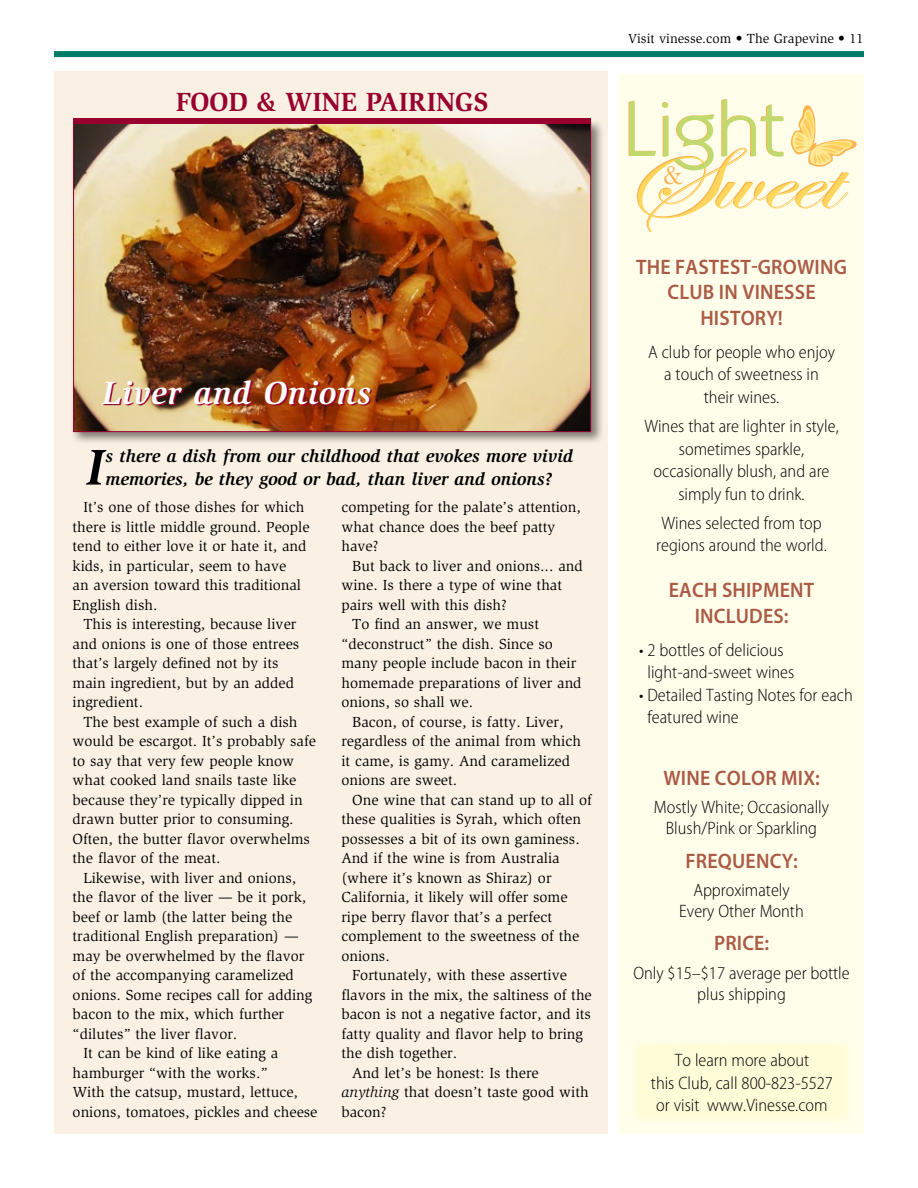
<style>
.page{position:relative;width:918px;height:1188px;background:#fff}
.page>*{position:absolute;margin:0;border:0;box-sizing:border-box;transform-origin:0 0}
.t1{font:italic 700 51.6px "Slimbach Std";color:#000}
.t2{font:italic 700 33px "Slimbach Std";letter-spacing:.02em;color:#fff}
.t3{font:27.75px "Baskerville";color:#fcb24e}
.t4{font:700 27px "Slimbach Std";color:#98002e}
.t5{font:600 21px/25.5px "Myriad Pro";letter-spacing:.01em;color:#ab5a45;text-align:center;scale:.95 1}
.t6{font:300 semi-condensed 18px/22.5px "Myriad Pro";color:#000;text-align:center}
.t7{font:italic 700 18px/22.5px "Slimbach Std";color:#000}
.t8{font:15px/19.5px "Slimbach Std";color:#000}
.t9{font:13.5px "Slimbach Std";color:#000}
.s1{font-style:italic}
</style>
<div class="page">
<div style="left:54px;top:51px;width:810px;height:6px;background:#007d68"></div>
<div style="left:55px;top:72px;width:553px;height:1062px;background:#faf1e4"></div>
<div style="left:70px;top:118px;width:534px;height:328px;background:#000;opacity:.5"></div>
<img style="left:75px;top:124px;width:514px;height:306px">
<div style="left:73px;top:118px;width:518px;height:6px;background:#98002e"></div>
<img style="left:104px;top:382px;width:268px;height:24px">
<div style="left:620px;top:75px;width:244px;height:1059px;background:#fffeeb"></div>
<div style="left:634px;top:1042px;width:216px;height:80px;background:#fffdd8"></div>
<svg style="left:628px;top:99px;width:229px;height:133px"></svg>
<h3 class="t4" style="left:176px;top:86px;width:19px">FOOD</h3>
<h3 class="t4" style="left:257px;top:86px;width:47px">&amp; WINE</h3>
<h3 class="t4" style="left:366px;top:86px;width:17px">PAIRINGS</h3>
<h2 class="t2" style="left:103px;top:374px;width:270px">Liver and Onions</h2>
<h1 class="t1" style="left:86px;top:437px;width:19px">I</h1>
<p class="t7" style="left:106px;top:445px;width:469px">s there a dish from our childhood that evokes more vivid memories, be they good or bad, than liver and onions?</p>
<p class="t8" style="left:73px;top:498px;width:239px;text-indent:11px">It’s one of those dishes for which there is little middle ground. People tend to either love it or hate it, and kids, in particular, seem to have<br>an aversion toward this traditional<br>English dish.</p>
<p class="t8" style="left:73px;top:615px;width:228px;text-indent:11px">This is interesting, because liver and onions is one of those entrees that’s largely defined not by its main ingredient, but by an added ingredient.</p>
<p class="t8" style="left:73px;top:712px;width:245px;text-indent:11px">The best example of such a dish would be escargot. It’s probably safe to say that very few people know what cooked land snails taste like because they’re typically dipped in drawn butter prior to consuming.<br>Often, the butter flavor overwhelms the flavor of the meat.</p>
<p class="t8" style="left:83px;top:868px;width:214px">Likewise, with liver and onions,</p>
<p class="t8" style="left:73px;top:888px;width:235px">the flavor of the liver — be it pork,</p>
<p class="t8" style="left:73px;top:907px;width:221px">beef or lamb (the latter being the</p>
<p class="t8" style="left:73px;top:927px;width:228px">traditional English preparation) —</p>
<p class="t8" style="left:73px;top:946px;width:233px">may be overwhelmed by the flavor</p>
<p class="t8" style="left:73px;top:966px;width:223px">of the accompanying caramelized</p>
<p class="t8" style="left:73px;top:985px;width:241px">onions. Some recipes call for adding</p>
<p class="t8" style="left:73px;top:1005px;width:213px">bacon to the mix, which further</p>
<p class="t8" style="left:73px;top:1024px;width:166px">“dilutes” the liver flavor.</p>
<p class="t8" style="left:83px;top:1044px;width:196px">It can be kind of like eating a</p>
<p class="t8" style="left:73px;top:1063px;width:197px">hamburger “with the works.”</p>
<p class="t8" style="left:73px;top:1083px;width:227px">With the catsup, mustard, lettuce,</p>
<p class="t8" style="left:73px;top:1102px;width:246px">onions, tomatoes, pickles and cheese</p>
<p class="t8" style="left:341px;top:498px;width:241px">competing for the palate’s attention, what chance does the beef patty have?</p>
<p class="t8" style="left:352px;top:556px;width:232px">But back to liver and onions... and</p>
<p class="t8" style="left:341px;top:576px;width:222px">wine. Is there a type of wine that</p>
<p class="t8" style="left:341px;top:595px;width:167px">pairs well with this dish?</p>
<p class="t8" style="left:352px;top:615px;width:188px">To find an answer, we must</p>
<p class="t8" style="left:341px;top:634px;width:213px">“deconstruct” the dish. Since so</p>
<p class="t8" style="left:341px;top:654px;width:236px">many people include bacon in their</p>
<p class="t8" style="left:341px;top:673px;width:242px">homemade preparations of liver and</p>
<p class="t8" style="left:341px;top:693px;width:133px">onions, so shall we.</p>
<p class="t8" style="left:352px;top:712px;width:213px">Bacon, of course, is fatty. Liver,</p>
<p class="t8" style="left:341px;top:732px;width:241px">regardless of the animal from which</p>
<p class="t8" style="left:341px;top:751px;width:230px">it came, is gamy. And caramelized</p>
<p class="t8" style="left:341px;top:771px;width:117px">onions are sweet.</p>
<p class="t8" style="left:352px;top:790px;width:241px">One wine that can stand up to all of</p>
<p class="t8" style="left:341px;top:810px;width:241px">these qualities is Syrah, which often</p>
<p class="t8" style="left:341px;top:829px;width:240px">possesses a bit of its own gaminess.</p>
<p class="t8" style="left:341px;top:849px;width:220px">And if the wine is from Australia</p>
<p class="t8" style="left:341px;top:868px;width:212px">(where it’s known as Shiraz) or</p>
<p class="t8" style="left:341px;top:888px;width:228px">California, it likely will offer some</p>
<p class="t8" style="left:341px;top:907px;width:212px">ripe berry flavor that’s a perfect</p>
<p class="t8" style="left:341px;top:927px;width:239px">complement to the sweetness of the</p>
<p class="t8" style="left:341px;top:946px;width:50px">onions.</p>
<p class="t8" style="left:352px;top:966px;width:216px">Fortunately, with these assertive</p>
<p class="t8" style="left:341px;top:985px;width:252px">flavors in the mix, the saltiness of the</p>
<p class="t8" style="left:341px;top:1005px;width:251px">bacon is not a negative factor, and its</p>
<p class="t8" style="left:341px;top:1024px;width:243px">fatty quality and flavor help to bring</p>
<p class="t8" style="left:341px;top:1044px;width:117px">the dish together.</p>
<p class="t8" style="left:352px;top:1063px;width:188px">And let’s be honest: Is there</p>
<p class="t8" style="left:341px;top:1083px;width:249px"><span class="s1">anything</span> that doesn’t taste good with</p>
<p class="t8" style="left:341px;top:1102px;width:47px">bacon?</p>
<p class="t9" style="left:628px;top:31px;width:237px">Visit vinesse.com • The Grapevine • 11</p>
<h3 class="t3" style="left:663px;top:159px;width:21px">&amp;</h3>
<h3 class="t5" style="left:636px;top:254px;width:224px">THE FASTEST-GROWING<br>CLUB IN VINESSE<br>HISTORY!</h3>
<p class="t6" style="left:648px;top:341px;width:188px">A club for people who enjoy a touch of sweetness in their wines.</p>
<p class="t6" style="left:644px;top:415px;width:196px">Wines that are lighter in style, sometimes sparkle, occasionally blush, and are simply fun to drink.</p>
<p class="t6" style="left:656px;top:512px;width:172px;text-align:left">Wines selected from top regions around the world.</p>
<h3 class="t5" style="left:669px;top:578px;width:155px">EACH SHIPMENT<br>INCLUDES:</h3>
<p class="t6" style="left:639px;top:639px;width:157px">• 2 bottles of delicious light-and-sweet wines</p>
<p class="t6" style="left:648px;top:684px;width:207px;text-align:left;text-indent:-8px">• Detailed Tasting Notes for each featured wine</p>
<h3 class="t5" style="left:663px;top:765px;width:166px">WINE COLOR MIX:</h3>
<p class="t6" style="left:654px;top:797px;width:177px;line-height:21px">Mostly White; Occasionally<br>Blush/Pink or Sparkling</p>
<h3 class="t5" style="left:685px;top:848px;width:120px">FREQUENCY:</h3>
<p class="t6" style="left:679px;top:880px;width:126px;line-height:21px">Approximately<br>Every Other Month</p>
<h3 class="t5" style="left:714px;top:931px;width:60px">PRICE:</h3>
<p class="t6" style="left:633px;top:963px;width:218px;line-height:21px">Only $15–$17 average per bottle plus shipping</p>
<p class="t6" style="left:651px;top:1050px;width:184px">To learn more about<br>this Club, call 800-823-5527 or visit www.Vinesse.com</p>
</div>
